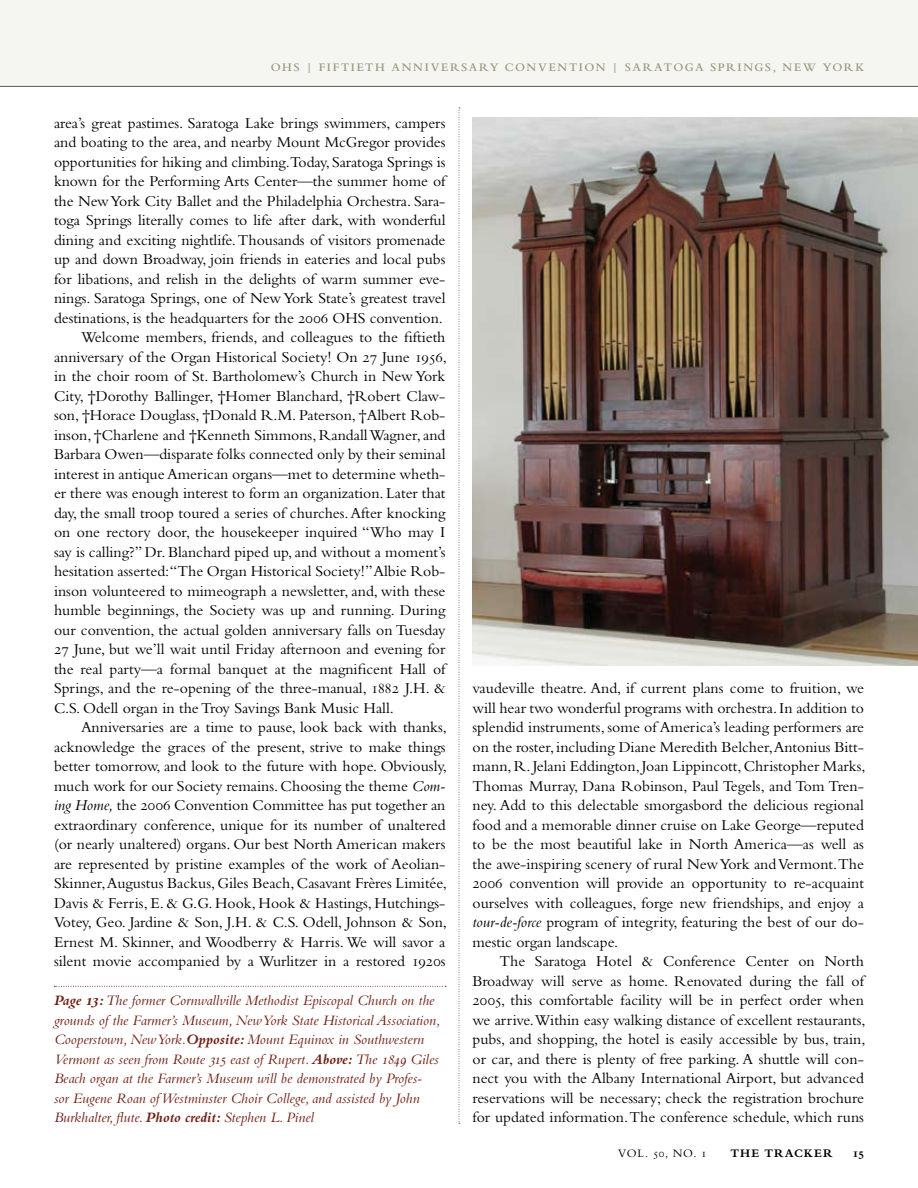
<style>
.page{position:relative;width:918px;height:1188px;background:#fff}
.page>*{position:absolute;margin:0;border:0;box-sizing:border-box;transform-origin:0 0}
.t1{font:15.75px/19.5px "Bembo Std";color:#000;text-align:justify}
.t2{font:italic 15px/19.5px "Bembo Std";color:#721e13}
.t3{font:600 12px "Bembo Std";letter-spacing:.14em;color:#99997e}
.t4{font:700 12px "Bembo Std";letter-spacing:.105em;color:#000}
.t5{font:12px "Bembo Std";color:#000}
.s1{font-style:italic}
.s2{font-weight:700}
</style>
<div class="page">
<div style="left:0;top:0;width:918px;height:86px;background:#f5f5f2"></div>
<svg style="left:459px;top:108px;width:1px;height:1016px"></svg>
<hr style="left:0;top:86px;width:918px;height:1px;background:#58595b">
<img style="left:472px;top:117px;width:446px;height:549px">
<svg style="left:54px;top:986px;width:392px;height:1px"></svg>
<p class="t3" style="left:271px;top:60px;width:595px">OHS | FIFTIETH ANNIVERSARY CONVENTION | SARATOGA SPRINGS, NEW YORK</p>
<p class="t1" style="left:54px;top:113px;width:393px">area’s great pastimes. Saratoga Lake brings swimmers, campers</p>
<p class="t1" style="left:54px;top:132px;width:393px">and boating to the area, and nearby Mount McGregor provides</p>
<p class="t1" style="left:54px;top:152px;width:393px">opportunities for hiking and climbing.Today, Saratoga Springs is</p>
<p class="t1" style="left:54px;top:171px;width:393px">known for the Performing Arts Center—the summer home of</p>
<p class="t1" style="left:54px;top:191px;width:393px">the New York City Ballet and the Philadelphia Orchestra. Sara-</p>
<p class="t1" style="left:54px;top:210px;width:393px">toga Springs literally comes to life after dark, with wonderful</p>
<p class="t1" style="left:54px;top:230px;width:393px">dining and exciting nightlife. Thousands of visitors promenade</p>
<p class="t1" style="left:54px;top:249px;width:393px">up and down Broadway, join friends in eateries and local pubs</p>
<p class="t1" style="left:54px;top:269px;width:393px">for libations, and relish in the delights of warm summer eve-</p>
<p class="t1" style="left:54px;top:288px;width:393px">nings. Saratoga Springs, one of New York State’s greatest travel</p>
<p class="t1" style="left:54px;top:308px;width:391px">destinations, is the headquarters for the 2006 OHS convention.</p>
<p class="t1" style="left:81px;top:327px;width:366px">Welcome members, friends, and colleagues to the fiftieth</p>
<p class="t1" style="left:54px;top:347px;width:395px">anniversary of the Organ Historical Society! On 27 June 1956,</p>
<p class="t1" style="left:54px;top:366px;width:393px">in the choir room of St. Bartholomew’s Church in New York</p>
<p class="t1" style="left:54px;top:386px;width:393px">City, †Dorothy Ballinger, †Homer Blanchard, †Robert Claw-</p>
<p class="t1" style="left:54px;top:405px;width:393px">son, †Horace Douglass, †Donald R.M. Paterson, †Albert Rob-</p>
<p class="t1" style="left:54px;top:425px;width:393px">inson, †Charlene and †Kenneth Simmons, Randall Wagner, and</p>
<p class="t1" style="left:54px;top:444px;width:393px">Barbara Owen—disparate folks connected only by their seminal</p>
<p class="t1" style="left:54px;top:464px;width:393px">interest in antique American organs—met to determine wheth-</p>
<p class="t1" style="left:54px;top:483px;width:393px">er there was enough interest to form an organization. Later that</p>
<p class="t1" style="left:54px;top:503px;width:393px">day, the small troop toured a series of churches. After knocking</p>
<p class="t1" style="left:54px;top:522px;width:393px">on one rectory door, the housekeeper inquired “Who may I</p>
<p class="t1" style="left:54px;top:542px;width:393px">say is calling?” Dr. Blanchard piped up, and without a moment’s</p>
<p class="t1" style="left:54px;top:561px;width:393px">hesitation asserted:“The Organ Historical Society!” Albie Rob-</p>
<p class="t1" style="left:54px;top:581px;width:393px">inson volunteered to mimeograph a newsletter, and, with these</p>
<p class="t1" style="left:54px;top:600px;width:393px">humble beginnings, the Society was up and running. During</p>
<p class="t1" style="left:54px;top:620px;width:393px">our convention, the actual golden anniversary falls on Tuesday</p>
<p class="t1" style="left:54px;top:639px;width:393px">27 June, but we’ll wait until Friday afternoon and evening for</p>
<p class="t1" style="left:54px;top:659px;width:393px">the real party—a formal banquet at the magnificent Hall of</p>
<p class="t1" style="left:54px;top:678px;width:393px">Springs, and the re-opening of the three-manual, 1882 J.H. &amp;</p>
<p class="t1" style="left:54px;top:698px;width:341px">C.S. Odell organ in the Troy Savings Bank Music Hall.</p>
<p class="t1" style="left:81px;top:717px;width:368px">Anniversaries are a time to pause, look back with thanks,</p>
<p class="t1" style="left:54px;top:737px;width:393px">acknowledge the graces of the present, strive to make things</p>
<p class="t1" style="left:54px;top:756px;width:395px">better tomorrow, and look to the future with hope. Obviously,</p>
<p class="t1" style="left:54px;top:776px;width:393px">much work for our Society remains. Choosing the theme <span class="s1">Com-</span></p>
<p class="t1" style="left:54px;top:795px;width:393px"><span class="s1">ing Home,</span> the 2006 Convention Committee has put together an</p>
<p class="t1" style="left:54px;top:815px;width:393px">extraordinary conference, unique for its number of unaltered</p>
<p class="t1" style="left:54px;top:834px;width:393px">(or nearly unaltered) organs. Our best North American makers</p>
<p class="t1" style="left:54px;top:854px;width:393px">are represented by pristine examples of the work of Aeolian-</p>
<p class="t1" style="left:54px;top:873px;width:395px">Skinner, Augustus Backus, Giles Beach, Casavant Frères Limitée,</p>
<p class="t1" style="left:54px;top:893px;width:393px">Davis &amp; Ferris, E. &amp; G.G. Hook, Hook &amp; Hastings, Hutchings-</p>
<p class="t1" style="left:54px;top:912px;width:395px">Votey, Geo. Jardine &amp; Son, J.H. &amp; C.S. Odell, Johnson &amp; Son,</p>
<p class="t1" style="left:54px;top:932px;width:393px">Ernest M. Skinner, and Woodberry &amp; Harris. We will savor a</p>
<p class="t1" style="left:54px;top:951px;width:393px">silent movie accompanied by a Wurlitzer in a restored 1920s</p>
<p class="t2" style="left:54px;top:990px;width:388px"><span class="s2">Page 13:</span> The former Cornwallville Methodist Episcopal Church on the grounds of the Farmer’s Museum, New York State Historical Association, Cooperstown, New York.<span class="s2">Opposite:</span> Mount Equinox in Southwestern Vermont as seen from Route 315 east of Rupert. <span class="s2">Above:</span> The 1849 Giles Beach organ at the Farmer’s Museum will be demonstrated by Profes-<br>sor Eugene Roan of Westminster Choir College, and assisted by John Burkhalter, flute. <span class="s2">Photo credit:</span> Stephen L. Pinel</p>
<p class="t1" style="left:472px;top:678px;width:395px">vaudeville theatre. And, if current plans come to fruition, we will hear two wonderful programs with orchestra. In addition to splendid instruments, some of America’s leading performers are on the roster, including Diane Meredith Belcher,Antonius Bitt&shy;mann, R. Jelani Eddington, Joan Lippincott, Christopher Marks, Thomas Murray, Dana Robinson, Paul Tegels, and Tom Tren&shy;ney. Add to this delectable smorgasbord the delicious regional food and a memorable dinner cruise on Lake George—reputed to be the most beautiful lake in North America—as well as the awe-inspiring scenery of rural New York and Vermont.The 2006 convention will provide an opportunity to re-acquaint ourselves with colleagues, forge new friendships, and enjoy a <span class="s1">tour-de-force</span> program of integrity, featuring the best of our do&shy;mestic organ landscape.</p>
<p class="t1" style="left:472px;top:951px;width:395px;text-indent:27px">The Saratoga Hotel &amp; Conference Center on North Broadway will serve as home. Renovated during the fall of 2005, this comfortable facility will be in perfect order when we arrive.Within easy walking distance of excellent restaurants, pubs, and shopping, the hotel is easily accessible by bus, train, or car, and there is plenty of free parking. A shuttle will con&shy;nect you with the Albany International Airport, but advanced reservations will be necessary; check the registration brochure for updated information. The conference schedule, which runs</p>
<p class="t5" style="left:618px;top:1146px;width:10px">vol</p>
<p class="t5" style="left:645px;top:1146px;width:63px">. 50, no. 1</p>
<p class="t4" style="left:730px;top:1146px;width:103px">THE TRACKER</p>
<p class="t4" style="left:853px;top:1146px;width:11px">15</p>
</div>
